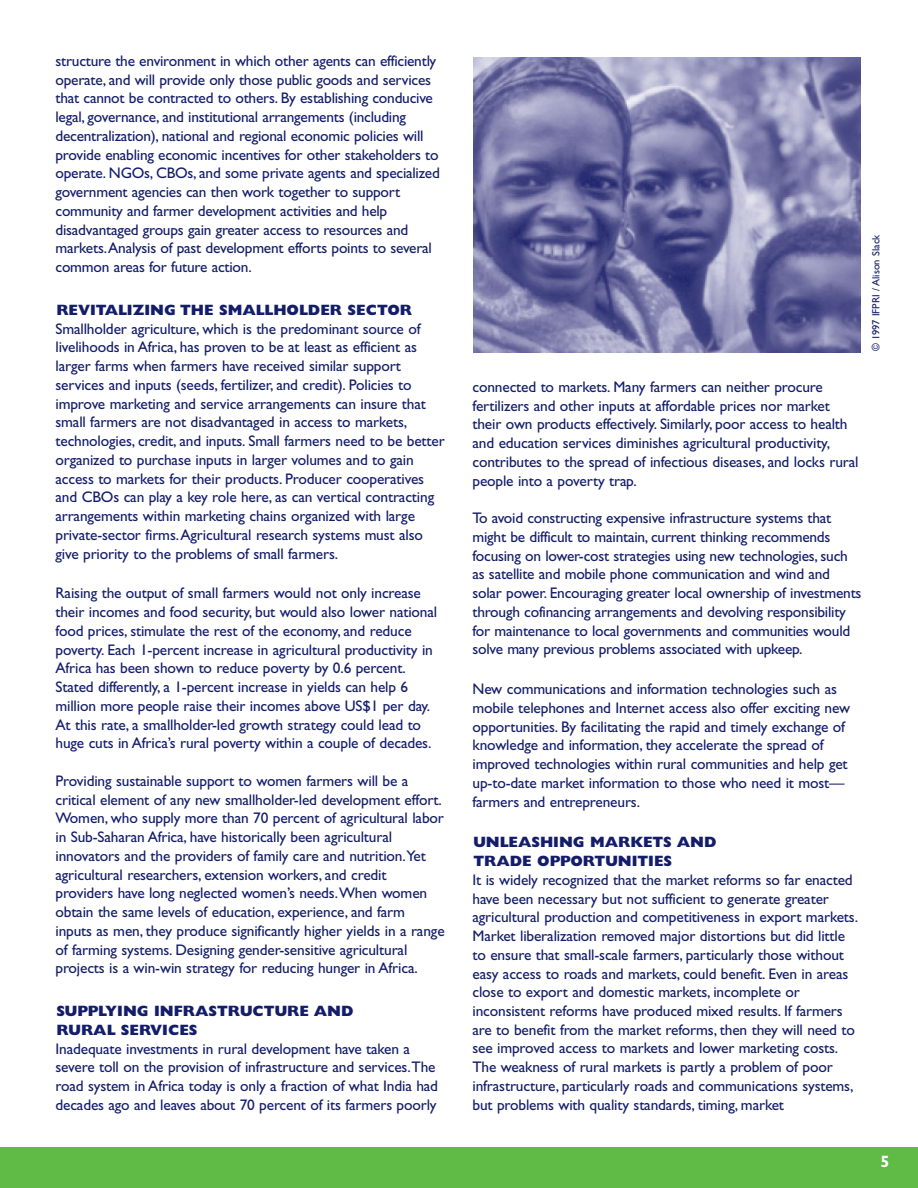
<style>
.page{position:relative;width:918px;height:1188px;background:#fff}
.page>*{position:absolute;margin:0;border:0;box-sizing:border-box;transform-origin:0 0}
.t1{font:700 16.5px "Gill Sans";color:#fff}
.t2{font:15.3px/18.8px "Gill Sans";letter-spacing:-.01em;color:#131d6a}
.t3{font:800 15px/18.8px "Gill Sans";color:#131d6a}
.t4{font:10.5px "Gill Sans";color:#131d6a}
</style>
<div class="page">
<div style="left:0;top:1148px;width:918px;height:40px;background:#60bb46"></div>
<img style="left:474px;top:57px;width:386px;height:296px">
<p class="t2" style="left:55px;top:53px;width:386px">structure the environment in which other agents can efficiently operate, and will provide only those public goods and services that cannot be contracted to others. By establishing conducive legal, governance, and institutional arrangements (including decentralization), national and regional economic policies will provide enabling economic incentives for other stakeholders to operate. NGOs, CBOs, and some private agents and specialized government agencies can then work together to support community and farmer development activities and help disadvantaged groups gain greater access to resources and markets.Analysis of past development efforts points to several common areas for future action.</p>
<p class="t3" style="left:56px;top:302px;width:357px">REVITALIZING THE SMALLHOLDER SECTOR</p>
<p class="t2" style="left:55px;top:321px;width:391px">Smallholder agriculture, which is the predominant source of livelihoods in Africa, has proven to be at least as efficient as larger farms when farmers have received similar support services and inputs (seeds, fertilizer, and credit). Policies to improve marketing and service arrangements can insure that small farmers are not disadvantaged in access to markets, technologies, credit, and inputs. Small farmers need to be better organized to purchase inputs in larger volumes and to gain access to markets for their products. Producer cooperatives and CBOs can play a key role here, as can vertical contracting arrangements within marketing chains organized with large private-sector firms.Agricultural research systems must also give priority to the problems of small farmers.</p>
<p class="t2" style="left:55px;top:586px;width:383px">Raising the output of small farmers would not only increase their incomes and food security, but would also lower national food prices, stimulate the rest of the economy, and reduce poverty. Each 1-percent increase in agricultural productivity in Africa has been shown to reduce poverty by 0.6 percent.<br>Stated differently, a 1-percent increase in yields can help 6 million more people raise their incomes above US$1 per day.<br>At this rate, a smallholder-led growth strategy could lead to huge cuts in Africa’s rural poverty within a couple of decades.</p>
<p class="t2" style="left:55px;top:773px;width:391px">Providing sustainable support to women farmers will be a critical element of any new smallholder-led development effort.<br>Women, who supply more than 70 percent of agricultural labor in Sub-Saharan Africa, have historically been agricultural innovators and the providers of family care and nutrition.Yet agricultural researchers, extension workers, and credit providers have long neglected women’s needs.When women obtain the same levels of education, experience, and farm inputs as men, they produce significantly higher yields in a range of farming systems. Designing gender-sensitive agricultural projects is a win-win strategy for reducing hunger in Africa.</p>
<p class="t3" style="left:56px;top:1003px;width:299px">SUPPLYING INFRASTRUCTURE AND<br>RURAL SERVICES</p>
<p class="t2" style="left:55px;top:1041px;width:384px">Inadequate investments in rural development have taken a severe toll on the provision of infrastructure and services.The road system in Africa today is only a fraction of what India had decades ago and leaves about 70 percent of its farmers poorly</p>
<p class="t4" style="left:872px;top:351px;width:118px;rotate:-90deg">© 1997 IFPRI / Alison Slack</p>
<p class="t2" style="left:473px;top:379px;width:388px">connected to markets. Many farmers can neither procure fertilizers and other inputs at affordable prices nor market their own products effectively. Similarly, poor access to health and education services diminishes agricultural productivity, contributes to the spread of infectious diseases, and locks rural people into a poverty trap.</p>
<p class="t2" style="left:473px;top:510px;width:391px">To avoid constructing expensive infrastructure systems that might be difficult to maintain, current thinking recommends focusing on lower-cost strategies using new technologies, such as satellite and mobile phone communication and wind and solar power. Encouraging greater local ownership of investments through cofinancing arrangements and devolving responsibility for maintenance to local governments and communities would solve many previous problems associated with upkeep.</p>
<p class="t2" style="left:473px;top:681px;width:379px">New communications and information technologies such as mobile telephones and Internet access also offer exciting new opportunities. By facilitating the rapid and timely exchange of knowledge and information, they accelerate the spread of improved technologies within rural communities and help get up-to-date market information to those who need it most— farmers and entrepreneurs.</p>
<p class="t3" style="left:473px;top:834px;width:245px;line-height:19.2px">UNLEASHING MARKETS AND<br>TRADE OPPORTUNITIES</p>
<p class="t2" style="left:472px;top:872px;width:387px">It is widely recognized that the market reforms so far enacted have been necessary but not sufficient to generate greater agricultural production and competitiveness in export markets.<br>Market liberalization removed major distortions but did little to ensure that small-scale farmers, particularly those without easy access to roads and markets, could benefit. Even in areas close to export and domestic markets, incomplete or inconsistent reforms have produced mixed results. If farmers are to benefit from the market reforms, then they will need to see improved access to markets and lower marketing costs.<br>The weakness of rural markets is partly a problem of poor infrastructure, particularly roads and communications systems, but problems with quality standards, timing, market</p>
<p class="t1" style="left:880px;top:1156px;width:11px">5</p>
</div>
